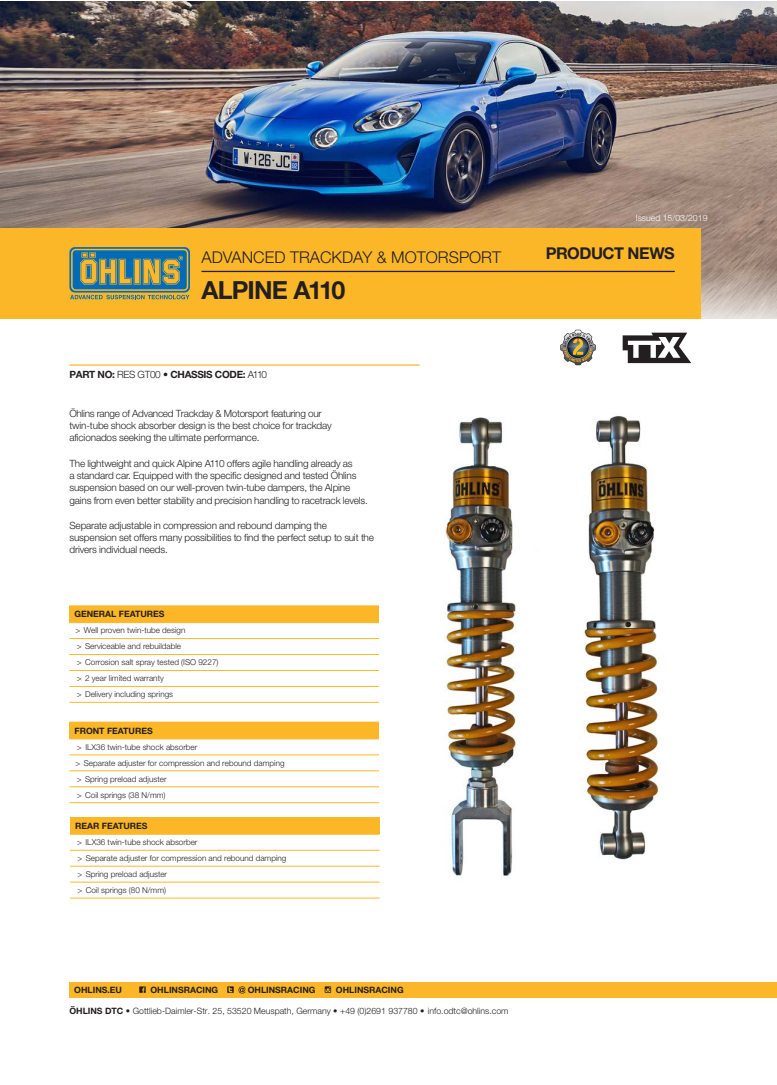
<style>
.page{position:relative;width:777px;height:1085px;background:#fff}
.page>*{position:absolute;margin:0;border:0;box-sizing:border-box;transform-origin:0 0}
.t1{font:700 25px "Helvetica Neue LT Std";letter-spacing:-.04em;color:#231f20}
.t2{font:300 16.25px "Helvetica Neue LT Std";color:#231f20}
.t3{font:700 16.25px "Helvetica Neue LT Std";letter-spacing:-.03em;color:#231f20}
.t4{font:300 10px/12.5px "Helvetica Neue LT Std";letter-spacing:-.015em;color:#231f20}
.t5{font:700 10px "Helvetica Neue LT Std";letter-spacing:-.03em;color:#231f20}
.t6{font:300 8.75px "Helvetica Neue LT Std";color:#231f20}
.Featues{font:700 8.75px "Helvetica Neue LT Std";color:#231f20}
.t7{font:300 8.75px "Helvetica Neue LT Std";color:#fff}
.t8{font:300 8.12px "Helvetica Neue LT Std";color:#231f20}
.s1{font-weight:300}
.s2{font-weight:700}
</style>
<div class="page">
<img style="left:0;top:2px;width:777px;height:316px">
<div style="left:0;top:228px;width:701px;height:90px;background:#fcb729"></div>
<svg style="left:69px;top:247px;width:121px;height:46px"></svg>
<svg style="left:70px;top:249px;width:119px;height:50px"></svg>
<hr style="left:201px;top:271px;width:473px;height:1px;background:#231f20">
<div style="left:69px;top:982px;width:708px;height:16px;background:#fcb729"></div>
<svg style="left:139px;top:986px;width:7px;height:7px"></svg>
<svg style="left:227px;top:986px;width:18px;height:7px"></svg>
<svg style="left:325px;top:986px;width:6px;height:7px"></svg>
<svg style="left:560px;top:330px;width:35px;height:35px"></svg>
<img style="left:444px;top:415px;width:220px;height:461px">
<div style="left:69px;top:606px;width:310px;height:17px;background:#fcb729"></div>
<svg style="left:69px;top:623px;width:310px;height:79px"></svg>
<hr style="left:69px;top:605px;width:310px;height:2px;background:#fcb729">
<hr style="left:69px;top:638px;width:310px;height:1px;background:#fcb729">
<hr style="left:69px;top:654px;width:310px;height:1px;background:#fcb729">
<hr style="left:69px;top:670px;width:310px;height:1px;background:#fcb729">
<hr style="left:69px;top:686px;width:310px;height:1px;background:#fcb729">
<hr style="left:69px;top:702px;width:310px;height:1px;background:#fcb729">
<div style="left:69px;top:722px;width:310px;height:17px;background:#fcb729"></div>
<svg style="left:69px;top:755px;width:310px;height:49px"></svg>
<hr style="left:69px;top:739px;width:310px;height:1px;background:#fcb729">
<hr style="left:69px;top:754px;width:310px;height:1px;background:#fcb729">
<hr style="left:69px;top:770px;width:310px;height:1px;background:#fcb729">
<hr style="left:69px;top:786px;width:310px;height:1px;background:#fcb729">
<hr style="left:69px;top:802px;width:310px;height:1px;background:#fcb729">
<div style="left:70px;top:818px;width:309px;height:16px;background:#fcb729"></div>
<svg style="left:70px;top:849px;width:309px;height:49px"></svg>
<hr style="left:70px;top:817px;width:309px;height:1px;background:#fcb729">
<hr style="left:70px;top:834px;width:309px;height:1px;background:#fcb729">
<hr style="left:70px;top:850px;width:309px;height:1px;background:#fcb729">
<hr style="left:70px;top:866px;width:309px;height:1px;background:#fcb729">
<hr style="left:70px;top:882px;width:309px;height:1px;background:#fcb729">
<hr style="left:70px;top:898px;width:309px;height:1px;background:#fcb729">
<hr style="left:69px;top:364px;width:350px;height:2px;background:#fcb729">
<svg style="left:622px;top:333px;width:69px;height:30px"></svg>
<p class="t2" style="left:201px;top:247px;width:301px">ADVANCED TRACKDAY &amp; MOTORSPORT</p>
<p class="t1" style="left:201px;top:275px;width:145px">ALPINE A110</p>
<p class="t5" style="left:69px;top:368px;width:199px">PART NO: <span class="s1">RES GT00 •</span> CHASSIS CODE: <span class="s1">A110</span></p>
<p class="t4" style="left:69px;top:407px;width:264px;line-height:12.1px">Öhlins range of Advanced Trackday &amp; Motorsport featuring our twin-tube shock absorber design is the best choice for trackday aficionados seeking the ultimate performance.</p>
<p class="t4" style="left:69px;top:457px;width:300px">The lightweight and quick Alpine A110 offers agile handling already as<br>a standard car. Equipped with the specific designed and tested Öhlins suspension based on our well-proven twin-tube dampers, the Alpine gains from even better stability and precision handling to racetrack levels.</p>
<p class="t4" style="left:69px;top:519px;width:306px">Separate adjustable in compression and rebound damping the suspension set offers many possibilities to find the perfect setup to suit the drivers individual needs.</p>
<p class="Featues" style="left:74px;top:609px;width:92px">GENERAL FEATURES</p>
<p class="t8" style="left:75px;top:626px;width:111px">&gt; Well proven twin-tube design</p>
<p class="t8" style="left:77px;top:641px;width:106px">&gt; Serviceable and rebuildable</p>
<p class="t8" style="left:77px;top:657px;width:143px">&gt; Corrosion salt spray tested (ISO 9227)</p>
<p class="t8" style="left:77px;top:673px;width:89px">&gt; 2 year limited warranty</p>
<p class="t8" style="left:77px;top:689px;width:98px">&gt; Delivery including springs</p>
<p class="Featues" style="left:74px;top:725px;width:80px">FRONT FEATURES</p>
<p class="t8" style="left:77px;top:742px;width:122px">&gt; ILX36 twin-tube shock absorber</p>
<p class="t8" style="left:75px;top:758px;width:210px">&gt; Separate adjuster for compression and rebound damping</p>
<p class="t8" style="left:77px;top:774px;width:91px">&gt; Spring preload adjuster</p>
<p class="t8" style="left:77px;top:790px;width:90px">&gt; Coil springs (38 N/mm)</p>
<p class="Featues" style="left:75px;top:820px;width:74px">REAR FEATURES</p>
<p class="t8" style="left:77px;top:837px;width:122px">&gt; ILX36 twin-tube shock absorber</p>
<p class="t8" style="left:77px;top:853px;width:210px">&gt; Separate adjuster for compression and rebound damping</p>
<p class="t8" style="left:77px;top:869px;width:91px">&gt; Spring preload adjuster</p>
<p class="t8" style="left:77px;top:885px;width:90px">&gt; Coil springs (80 N/mm)</p>
<p class="Featues" style="left:74px;top:984px;width:49px">OHLINS.EU</p>
<p class="Featues" style="left:150px;top:984px;width:69px">OHLINSRACING</p>
<p class="Featues" style="left:248px;top:984px;width:69px">OHLINSRACING</p>
<p class="Featues" style="left:336px;top:984px;width:69px">OHLINSRACING</p>
<p class="t6" style="left:69px;top:1006px;width:440px"><span class="s2">ÖHLINS DTC</span> • Gottlieb-Daimler-Str. 25, 53520 Meuspath, Germany • +49 (0)2691 937780 • info.odtc@ohlins.com</p>
<p class="t7" style="left:635px;top:213px;width:73px">Issued 15/03/2019</p>
<h2 class="t3" style="left:546px;top:243px;width:130px">PRODUCT NEWS</h2>
</div>
